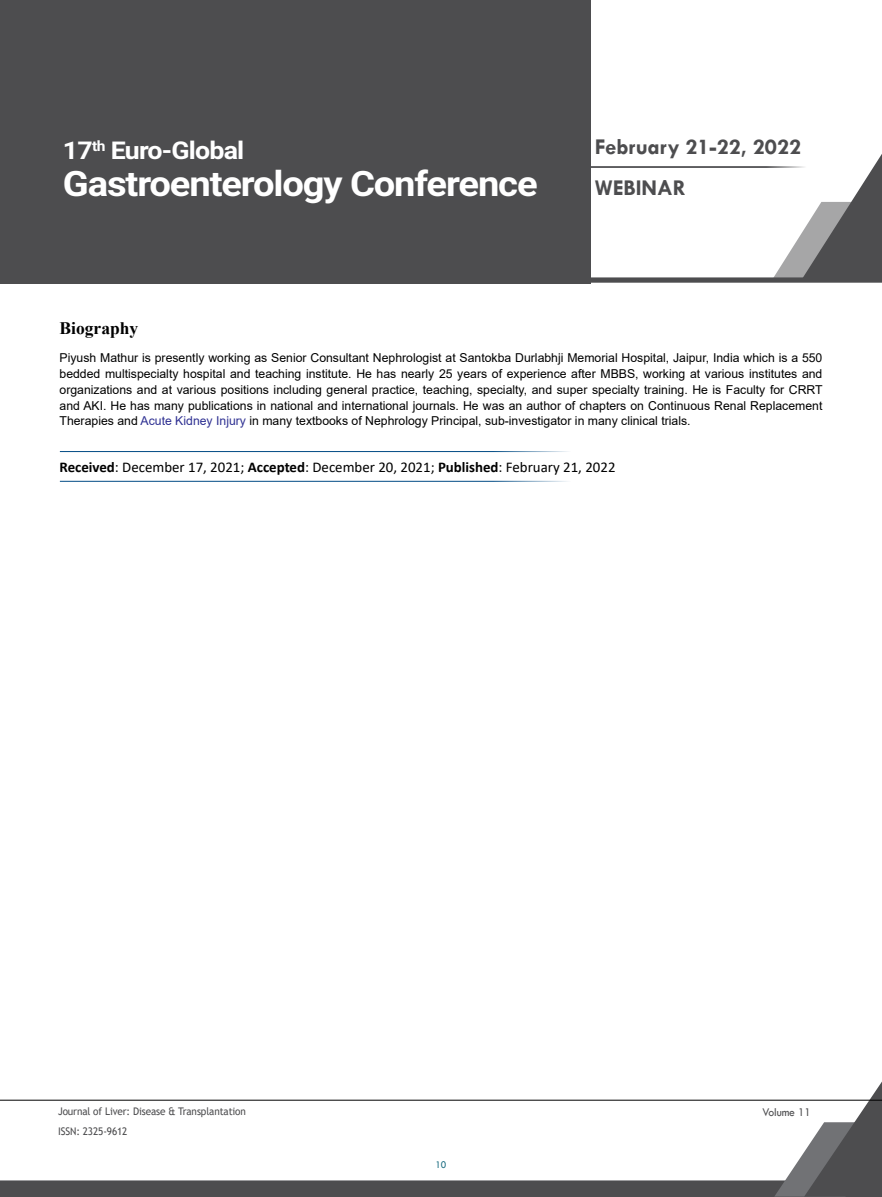
<style>
.page{position:relative;width:882px;height:1197px;background:#fff}
.page>*{position:absolute;margin:0;border:0;box-sizing:border-box;transform-origin:0 0}
.t1{font:700 35px "Roboto";letter-spacing:-.03em;color:#fff;scale:1.09 1}
.t2{font:700 24.5px "Roboto";letter-spacing:-.03em;color:#fff;scale:1.09 1}
.t3{font:700 22.75px/41.1px "Tw Cen";color:#4d4d4f}
.t4{font:700 17.5px "Times New Roman";color:#000}
.t5{font:14.88px "Calibri";color:#000}
.t6{font:12.25px/15.8px "Arial";color:#000;text-align:justify}
.t7{font:12.25px "Tw Cen";letter-spacing:-.01em;color:#4d4d4f;scale:.95 1}
.t8{font:10.5px "Trebuchet MS";letter-spacing:-.01em;color:#4d4d4f;scale:.95 1}
.t9{font:10.5px "Tw Cen";color:#15697e;scale:.95 1}
.s1{color:#2e3092}
.s2{font-weight:700}
</style>
<div class="page">
<svg style="left:0;top:1081px;width:882px;height:116px"></svg>
<hr style="left:0;top:1100px;width:882px;height:1px;background:#000">
<div style="left:0;top:0;width:590px;height:283px;background:#4d4d4f"></div>
<svg style="left:590px;top:153px;width:292px;height:130px"></svg>
<hr style="left:60px;top:451px;width:542px;height:1px;background:#004b84">
<hr style="left:60px;top:481px;width:542px;height:1px;background:#004b84">
<h2 class="t2" style="left:63px;top:133px;width:168px">17<sup>th</sup> Euro-Global</h2>
<h1 class="t1" style="left:63px;top:159px;width:437px">Gastroenterology Conference</h1>
<h3 class="t3" style="left:595px;top:126px;width:208px">February 21-22, 2022<br>WEBINAR</h3>
<h3 class="t4" style="left:60px;top:316px;width:80px">Biography</h3>
<p class="t6" style="left:60px;top:350px;width:765px">Piyush Mathur is presently working as Senior Consultant Nephrologist at Santokba Durlabhji Memorial Hospital, Jaipur, India which is a 550 bedded multispecialty hospital and teaching institute. He has nearly 25 years of experience after MBBS, working at various institutes and organizations and at various positions including general practice, teaching, specialty, and super specialty training. He is Faculty for CRRT and AKI. He has many publications in national and international journals. He was an author of chapters on Continuous Renal Replacement Therapies and <span class="s1">Acute Kidney Injury</span> in many textbooks of Nephrology Principal, sub-investigator in many clinical trials.</p>
<p class="t5" style="left:60px;top:456px;width:558px"><span class="s2">Received</span>: December 17, 2021; <span class="s2">Accepted</span>: December 20, 2021; <span class="s2">Published</span>: February 21, 2022</p>
<p class="t8" style="left:58px;top:1105px;width:199px">Journal of Liver: Disease &amp; Transplantation</p>
<p class="t7" style="left:762px;top:1104px;width:53px">Volume 11</p>
<p class="t8" style="left:58px;top:1125px;width:75px">ISSN: 2325-9612</p>
<p class="t9" style="left:436px;top:1159px;width:13px">10</p>
</div>
